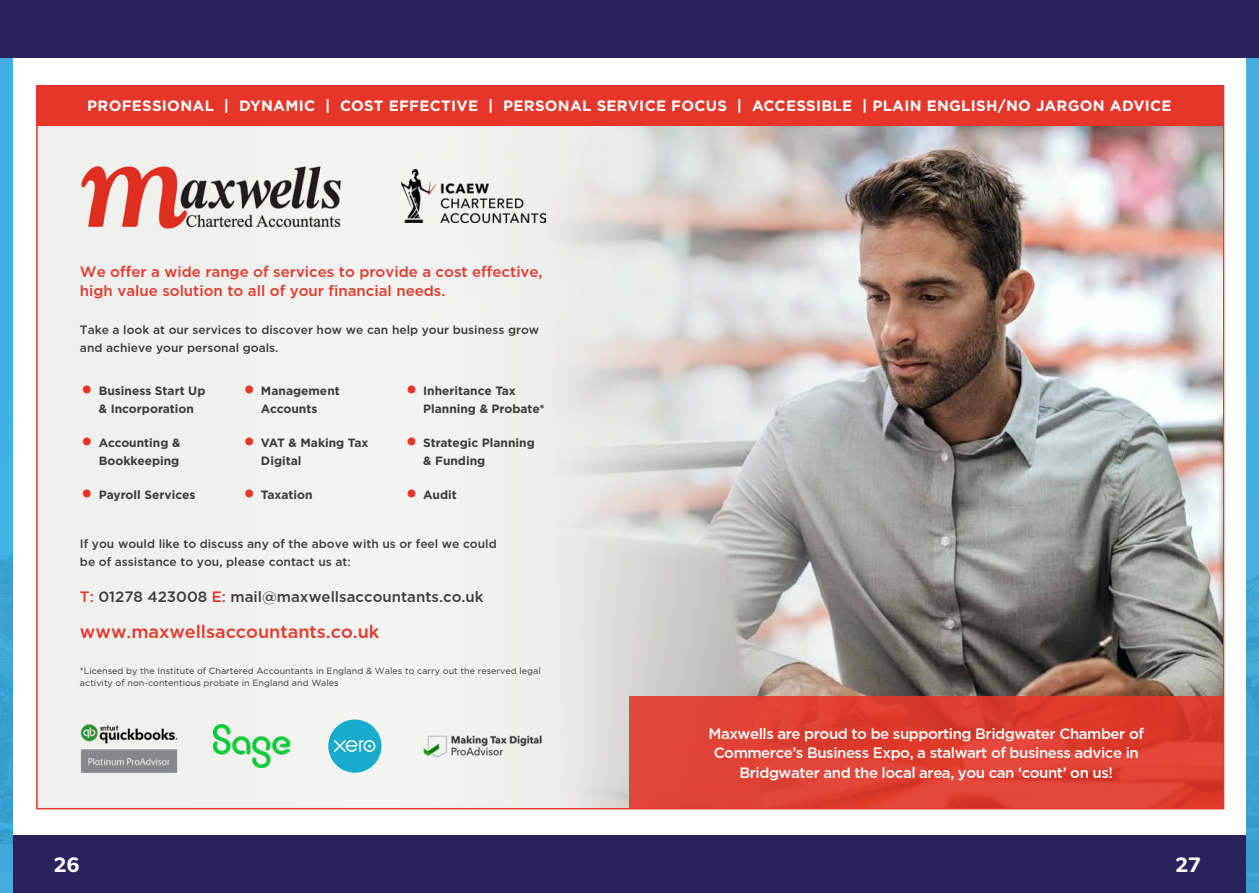
<style>
.page{position:relative;width:1259px;height:893px;background:#fff}
.page>*{position:absolute;margin:0;border:0;box-sizing:border-box;transform-origin:0 0}
.t1{font:600 21px "Gibson";color:#fff}
.t2{font:500 18px "Gotham";color:#e73629}
.t3{font:500 15px/19.5px "Gotham";letter-spacing:-.03em;color:#fff;text-align:center}
.t4{font:700 15px "Gotham";letter-spacing:.02em;color:#fff}
.t5{font:500 15px/19.5px "Gotham";color:#e73629}
.t6{font:500 15px "Gotham";color:#3c3c3b}
.t7{font:700 12px/18px "Gotham";color:#3c3c3b}
.t8{font:500 12px/18px "Gotham";color:#3c3c3b}
.t9{font:9px/12px "Gotham";color:#3c3c3b}
.s1{font-weight:400;font-size:30px;color:#e73629}
.s2{color:#e73629}
</style>
<div class="page">
<div style="left:629px;top:835px;width:630px;height:58px;background:#29235c"></div>
<div style="left:0;top:835px;width:629px;height:58px;background:#29235c"></div>
<img style="left:0;top:58px;width:13px;height:835px">
<img style="left:1246px;top:58px;width:13px;height:835px">
<div style="left:629px;top:0;width:630px;height:58px;background:#29235c"></div>
<div style="left:0;top:0;width:629px;height:58px;background:#29235c"></div>
<div style="left:36px;top:125px;width:1186px;height:683px;background:#f0f1ee"></div>
<img style="left:251px;top:125px;width:971px;height:683px">
<img style="left:80px;top:724px;width:98px;height:48px">
<img style="left:422px;top:734px;width:121px;height:24px">
<img style="left:214px;top:725px;width:75px;height:42px">
<div style="left:328px;top:719px;width:53px;height:54px;background:#18accc;border-radius:50%"></div>
<svg style="left:334px;top:740px;width:41px;height:12px"></svg>
<div style="left:629px;top:696px;width:593px;height:112px;background:linear-gradient(to right,#e34337,#dd3c2e)"></div>
<div style="left:36px;top:85px;width:1186px;height:40px;background:#e73629"></div>
<img style="left:81px;top:164px;width:263px;height:66px">
<img style="left:401px;top:169px;width:144px;height:54px">
<p class="t4" style="left:87px;top:96px;width:1086px">PROFESSIONAL | DYNAMIC | COST EFFECTIVE | PERSONAL SERVICE FOCUS | ACCESSIBLE | PLAIN ENGLISH/NO JARGON ADVICE</p>
<p class="t5" style="left:80px;top:261px;width:464px">We offer a wide range of services to provide a cost effective, high value solution to all of your financial needs.</p>
<p class="t8" style="left:80px;top:320px;width:461px">Take a look at our services to discover how we can help your business grow and achieve your personal goals.</p>
<p class="t7" style="left:80px;top:382px;width:127px;text-align:center"><span class="s1">•</span> Business Start Up &amp; Incorporation</p>
<p class="t7" style="left:80px;top:433px;width:102px;text-align:right"><span class="s1">•</span> Accounting &amp;<br>Bookkeeping</p>
<p class="t7" style="left:80px;top:485px;width:117px"><span class="s1">•</span> Payroll Services</p>
<p class="t7" style="left:242px;top:382px;width:99px;text-align:center"><span class="s1">•</span> Management<br>Accounts</p>
<p class="t7" style="left:261px;top:433px;width:109px;text-indent:-19px"><span class="s1">•</span> VAT &amp; Making Tax<br>Digital</p>
<p class="t7" style="left:242px;top:485px;width:72px"><span class="s1">•</span> Taxation</p>
<p class="t7" style="left:423px;top:382px;width:123px;text-indent:-19px"><span class="s1">•</span> Inheritance Tax<br>Planning &amp; Probate*</p>
<p class="t7" style="left:423px;top:433px;width:113px;text-indent:-19px"><span class="s1">•</span> Strategic Planning &amp; Funding</p>
<p class="t7" style="left:404px;top:485px;width:54px"><span class="s1">•</span> Audit</p>
<p class="t8" style="left:80px;top:535px;width:418px">If you would like to discuss any of the above with us or feel we could be of assistance to you, please contact us at:</p>
<p class="t6" style="left:80px;top:588px;width:405px"><span class="s2">T:</span> 01278 423008 <span class="s2">E:</span> mail@maxwellsaccountants.co.uk</p>
<h2 class="t2" style="left:80px;top:622px;width:301px">www.maxwellsaccountants.co.uk</h2>
<p class="t9" style="left:80px;top:665px;width:462px">*Licensed by the Institute of Chartered Accountants in England &amp; Wales to carry out the reserved legal activity of non-contentious probate in England and Wales</p>
<p class="t3" style="left:708px;top:723px;width:437px">Maxwells are proud to be supporting Bridgwater Chamber of<br>Commerce’s Business Expo, a stalwart of business advice in<br>Bridgwater and the local area, you can ‘count’ on us!</p>
<h1 class="t1" style="left:53px;top:852px;width:28px">26</h1>
<h1 class="t1" style="left:1175px;top:852px;width:27px">27</h1>
</div>
